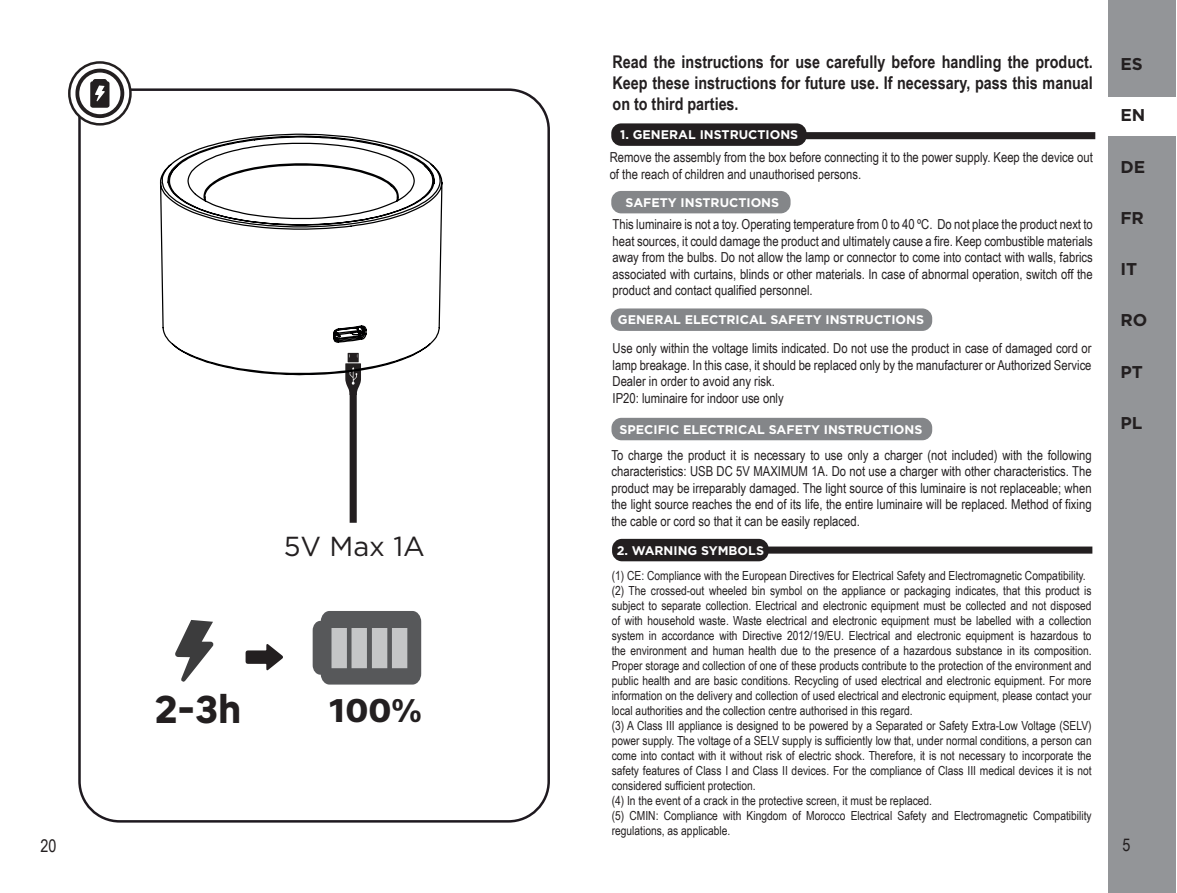
<style>
.page{position:relative;width:1177px;height:893px;background:#fff}
.page>*{position:absolute;margin:0;border:0;box-sizing:border-box;transform-origin:0 0}
.t1{font:700 38.75px "Leroy Merlin Sans";color:#231f20}
.t2{font:700 33px "Leroy Merlin Sans";color:#231f20;scale:1.16 1}
.t3{font:27.5px "Gotham";color:#231f20}
.t4{font:700 17.5px/21px "Arial Narrow";color:#231f20;text-align:justify}
.t5{font:17.5px "Arial Narrow";color:#231f20}
.t6{font:700 17px "Gotham";color:#231f20}
.t7{font:13.75px/16.5px "Arial Narrow";color:#231f20}
.t8{font:12.5px/15px "Arial Narrow";color:#231f20}
.t9{font:700 12.5px "Gotham";color:#fff}
</style>
<div class="page">
<div style="left:612px;top:539px;width:156px;height:22px;background:#231f20;border-radius:10px"></div>
<div style="left:611px;top:123px;width:195px;height:23px;background:#231f20;border-radius:10px"></div>
<div style="left:611px;top:191px;width:179px;height:22px;background:#848689;border-radius:10px"></div>
<div style="left:610px;top:308px;width:322px;height:23px;background:#848689;border-radius:10px"></div>
<div style="left:611px;top:418px;width:321px;height:22px;background:#848689;border-radius:10px"></div>
<div style="left:766px;top:546px;width:326px;height:8px;background:#231f20"></div>
<div style="left:804px;top:132px;width:291px;height:7px;background:#231f20"></div>
<div style="left:1108px;top:0;width:67px;height:893px;background:#939598"></div>
<div style="left:1107px;top:98px;width:68px;height:38px;background:#fff"></div>
<svg style="left:78px;top:87px;width:472px;height:736px"></svg>
<svg style="left:69px;top:62px;width:61px;height:62px"></svg>
<div style="left:68px;top:61px;width:64px;height:65px;border:2px solid #231f20;border-radius:50%"></div>
<svg style="left:75px;top:69px;width:49px;height:49px"></svg>
<svg style="left:245px;top:644px;width:38px;height:26px"></svg>
<svg style="left:175px;top:620px;width:39px;height:62px"></svg>
<svg style="left:312px;top:611px;width:109px;height:74px;background:#626365"></svg>
<div style="left:392px;top:628px;width:15px;height:40px;background:#c5c6c7"></div>
<div style="left:372px;top:628px;width:15px;height:40px;background:#c5c6c7"></div>
<div style="left:351px;top:628px;width:16px;height:40px;background:#c5c6c7"></div>
<div style="left:331px;top:628px;width:16px;height:40px;background:#c5c6c7"></div>
<svg style="left:345px;top:376px;width:16px;height:19px"></svg>
<div style="left:349px;top:388px;width:8px;height:135px;background:#231f20"></div>
<svg style="left:159px;top:133px;width:284px;height:243px"></svg>
<h3 class="t3" style="left:284px;top:529px;width:143px">5V Max 1A</h3>
<h3 class="t4" style="left:612px;top:51px;width:482px">Read the instructions for use carefully before handling the product.<br>Keep these instructions for future use. If necessary, pass this manual on to third parties.</h3>
<p class="t7" style="left:609px;top:149px;width:484px">Remove the assembly from the box before connecting it to the power supply. Keep the device out of the reach of children and unauthorised persons.</p>
<p class="t7" style="left:612px;top:216px;width:482px;text-align:justify">This luminaire is not a toy. Operating temperature from 0 to 40 ºC. Do not place the product next to heat sources, it could damage the product and ultimately cause a fire. Keep combustible materials away from the bulbs. Do not allow the lamp or connector to come into contact with walls, fabrics associated with curtains, blinds or other materials. In case of abnormal operation, switch off the product and contact qualified personnel.</p>
<p class="t9" style="left:620px;top:128px;width:179px">1. GENERAL INSTRUCTIONS</p>
<p class="t9" style="left:625px;top:195px;width:155px">SAFETY INSTRUCTIONS</p>
<p class="t9" style="left:618px;top:312px;width:308px">GENERAL ELECTRICAL SAFETY INSTRUCTIONS</p>
<p class="t7" style="left:612px;top:339px;width:480px">Use only within the voltage limits indicated. Do not use the product in case of damaged cord or lamp breakage. In this case, it should be replaced only by the manufacturer or Authorized Service Dealer in order to avoid any risk.<br>IP20: luminaire for indoor use only</p>
<p class="t9" style="left:619px;top:423px;width:304px">SPECIFIC ELECTRICAL SAFETY INSTRUCTIONS</p>
<p class="t7" style="left:611px;top:446px;width:481px;text-align:justify">To charge the product it is necessary to use only a charger (not included) with the following characteristics: USB DC 5V MAXIMUM 1A. Do not use a charger with other characteristics. The product may be irreparably damaged. The light source of this luminaire is not replaceable; when the light source reaches the end of its life, the entire luminaire will be replaced. Method of fixing the cable or cord so that it can be easily replaced.</p>
<p class="t9" style="left:616px;top:543px;width:149px">2. WARNING SYMBOLS</p>
<h3 class="t6" style="left:1120px;top:54px;width:24px">ES</h3>
<h3 class="t6" style="left:1120px;top:106px;width:26px">EN</h3>
<h3 class="t6" style="left:1120px;top:157px;width:26px">DE</h3>
<h3 class="t6" style="left:1120px;top:208px;width:25px">FR</h3>
<h3 class="t6" style="left:1120px;top:259px;width:18px">IT</h3>
<h3 class="t6" style="left:1120px;top:310px;width:28px">RO</h3>
<h3 class="t6" style="left:1120px;top:362px;width:24px">PT</h3>
<h3 class="t6" style="left:1120px;top:413px;width:23px">PL</h3>
<p class="t8" style="left:611px;top:567px;width:481px">(1) CE: Compliance with the European Directives for Electrical Safety and Electromagnetic Compatibility. (2) The crossed-out wheeled bin symbol on the appliance or packaging indicates, that this product is subject to separate collection. Electrical and electronic equipment must be collected and not disposed of with household waste. Waste electrical and electronic equipment must be labelled with a collection system in accordance with Directive 2012/19/EU. Electrical and electronic equipment is hazardous to the environment and human health due to the presence of a hazardous substance in its composition.<br>Proper storage and collection of one of these products contribute to the protection of the environment and public health and are basic conditions. Recycling of used electrical and electronic equipment. For more information on the delivery and collection of used electrical and electronic equipment, please contact your local authorities and the collection centre authorised in this regard.<br>(3) A Class III appliance is designed to be powered by a Separated or Safety Extra-Low Voltage (SELV) power supply. The voltage of a SELV supply is sufficiently low that, under normal conditions, a person can come into contact with it without risk of electric shock. Therefore, it is not necessary to incorporate the safety features of Class I and Class II devices. For the compliance of Class III medical devices it is not considered sufficient protection.<br>(4) In the event of a crack in the protective screen, it must be replaced.<br>(5) CMIN: Compliance with Kingdom of Morocco Electrical Safety and Electromagnetic Compatibility regulations, as applicable.</p>
<h1 class="t1" style="left:154px;top:677px;width:89px">2-3h</h1>
<h2 class="t2" style="left:329px;top:683px;width:81px">100%</h2>
<h3 class="t5" style="left:41px;top:833px;width:17px">20</h3>
<h3 class="t5" style="left:1122px;top:831px;width:9px">5</h3>
</div>
